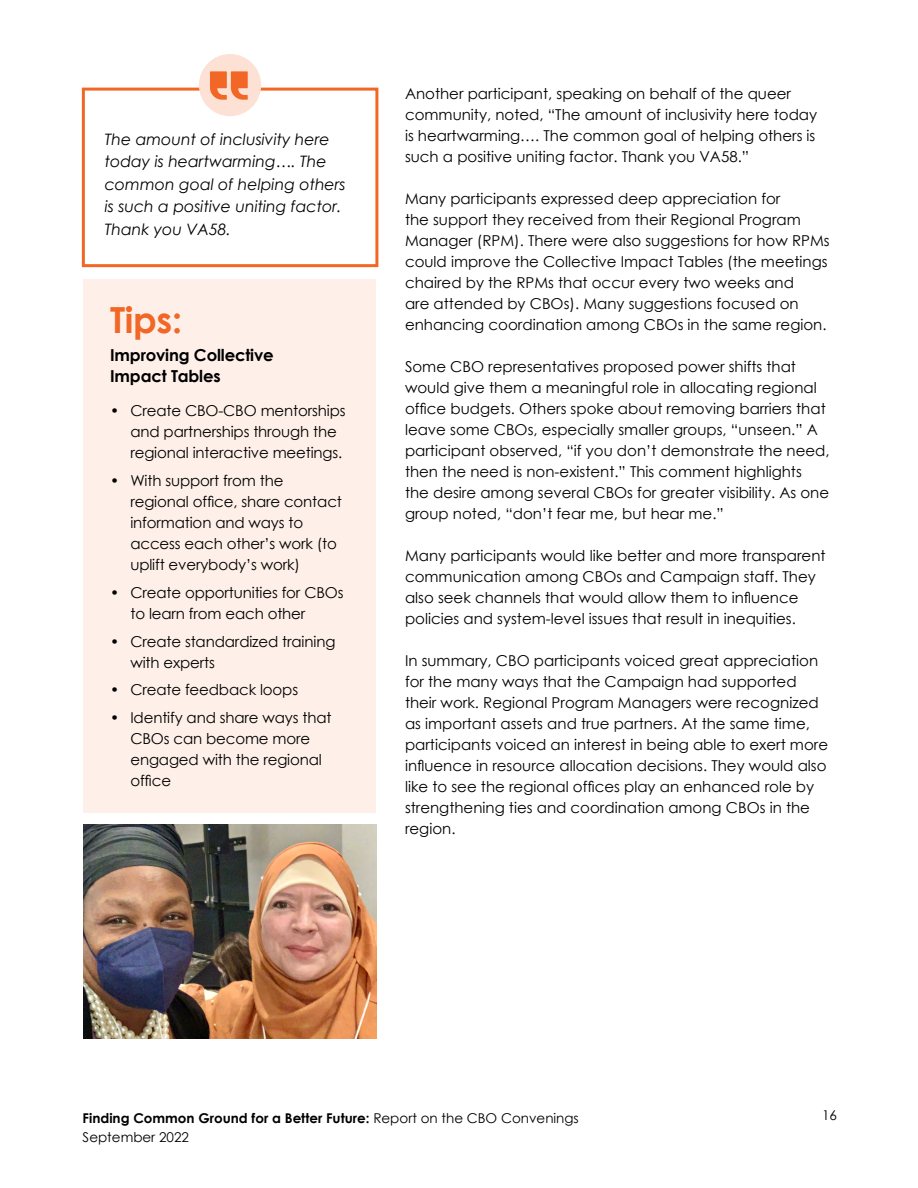
<style>
.page{position:relative;width:918px;height:1188px;background:#fff}
.page>*{position:absolute;margin:0;border:0;box-sizing:border-box;transform-origin:0 0}
.Paragraph{font:700 36px "Century Gothic";color:#f26726}
.Paragraph-2{font:700 16.5px/21px "Century Gothic";letter-spacing:-.01em;color:#000}
.Paragraph-3{font:italic 15.75px/22.5px "Century Gothic";color:#000}
.Paragraph-4{font:15px/21px "Century Gothic";color:#000}
.t1{font:700 13.5px "Century Gothic";color:#000}
.t2{font:13.5px "Century Gothic";color:#000}
.s1{font-weight:400}
</style>
<div class="page">
<div style="left:82px;top:88px;width:296px;height:179px;border:3px solid #f26726"></div>
<div style="left:83px;top:279px;width:292px;height:534px;background:#fef0e9"></div>
<img style="left:83px;top:824px;width:294px;height:214px">
<div style="left:199px;top:54px;width:62px;height:62px;background:#fce1d4;border-radius:50%"></div>
<svg style="left:210px;top:71px;width:38px;height:29px"></svg>
<p class="Paragraph-3" style="left:105px;top:127px;width:242px">The amount of inclusivity here today is heartwarming…. The common goal of helping others is such a positive uniting factor.<br>Thank you VA58.</p>
<p class="Paragraph" style="left:110px;top:293px;width:73px">Tips:</p>
<p class="Paragraph-2" style="left:110px;top:344px;width:165px">Improving Collective<br>Impact Tables</p>
<p class="Paragraph-4" style="left:130px;top:400px;width:217px;text-indent:-20px">• Create CBO-CBO mentorships and partnerships through the regional interactive meetings.</p>
<p class="Paragraph-4" style="left:130px;top:470px;width:213px;text-indent:-20px">• With support from the regional office, share contact information and ways to access each other’s work (to uplift everybody’s work)</p>
<p class="Paragraph-4" style="left:130px;top:582px;width:215px;text-indent:-20px">• Create opportunities for CBOs to learn from each other</p>
<p class="Paragraph-4" style="left:130px;top:631px;width:207px;text-indent:-20px">• Create standardized training with experts</p>
<p class="Paragraph-4" style="left:110px;top:679px;width:189px">• Create feedback loops</p>
<p class="Paragraph-4" style="left:130px;top:707px;width:203px;text-indent:-20px">• Identify and share ways that<br>CBOs can become more engaged with the regional office</p>
<p class="Paragraph-4" style="left:405px;top:83px;width:414px">Another participant, speaking on behalf of the queer community, noted, “The amount of inclusivity here today is heartwarming…. The common goal of helping others is such a positive uniting factor. Thank you VA58.”</p>
<p class="Paragraph-4" style="left:405px;top:188px;width:426px">Many participants expressed deep appreciation for<br>the support they received from their Regional Program Manager (RPM). There were also suggestions for how RPMs could improve the Collective Impact Tables (the meetings chaired by the RPMs that occur every two weeks and<br>are attended by CBOs). Many suggestions focused on enhancing coordination among CBOs in the same region.</p>
<p class="Paragraph-4" style="left:405px;top:356px;width:426px">Some CBO representatives proposed power shifts that would give them a meaningful role in allocating regional office budgets. Others spoke about removing barriers that leave some CBOs, especially smaller groups, “unseen.” A participant observed, “if you don’t demonstrate the need, then the need is non-existent.” This comment highlights<br>the desire among several CBOs for greater visibility. As one group noted, “don’t fear me, but hear me.”</p>
<p class="Paragraph-4" style="left:405px;top:545px;width:422px">Many participants would like better and more transparent communication among CBOs and Campaign staff. They also seek channels that would allow them to influence policies and system-level issues that result in inequities.</p>
<p class="Paragraph-4" style="left:405px;top:650px;width:425px">In summary, CBO participants voiced great appreciation for the many ways that the Campaign had supported their work. Regional Program Managers were recognized as important assets and true partners. At the same time, participants voiced an interest in being able to exert more influence in resource allocation decisions. They would also like to see the regional offices play an enhanced role by strengthening ties and coordination among CBOs in the region.</p>
<p class="t1" style="left:83px;top:1107px;width:498px">Finding Common Ground for a Better Future: <span class="s1">Report on the CBO Convenings</span></p>
<p class="t2" style="left:822px;top:1105px;width:16px">16</p>
<p class="t2" style="left:83px;top:1128px;width:108px">September 2022</p>
</div>
